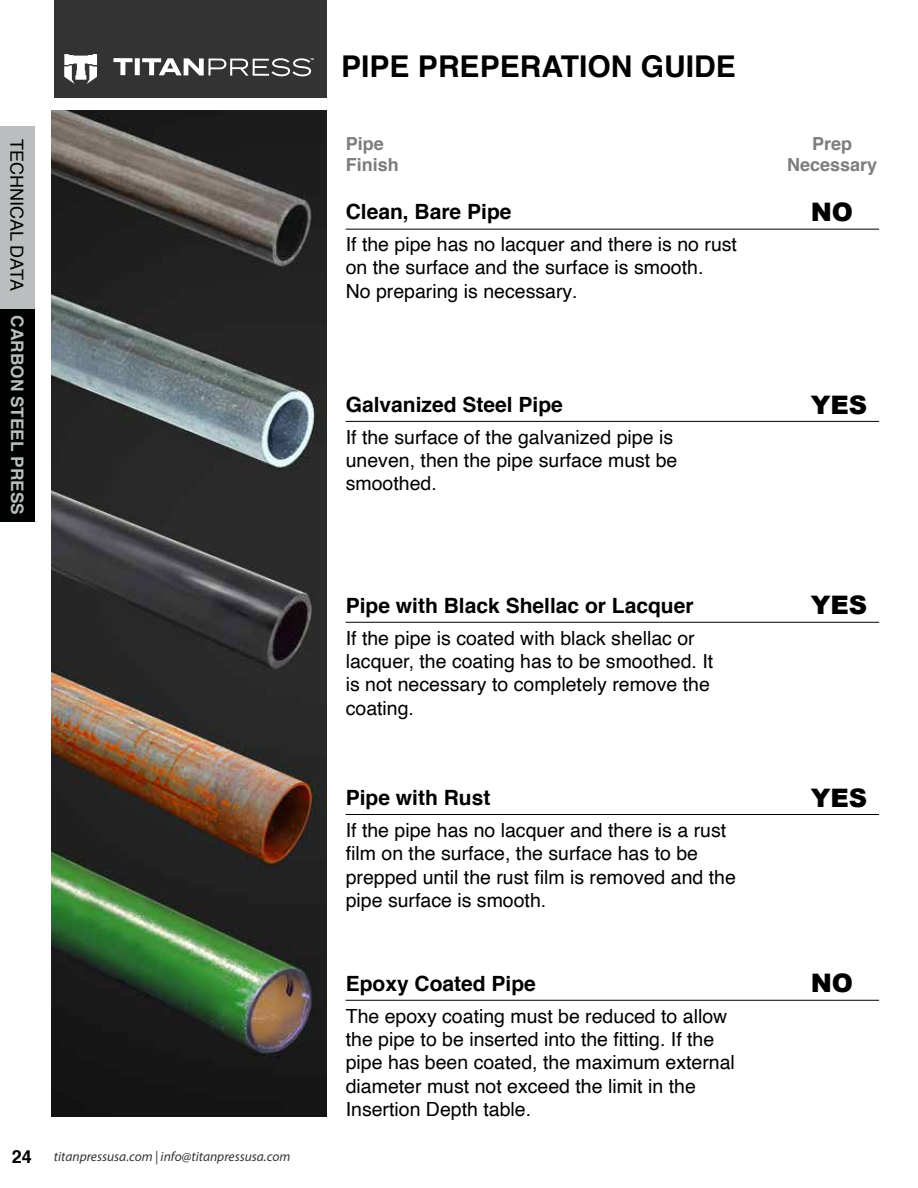
<style>
.page{position:relative;width:918px;height:1188px;background:#fff}
.page>*{position:absolute;margin:0;border:0;box-sizing:border-box;transform-origin:0 0}
.t1{font:700 30px "Helvetica";color:#000}
.t2{font:900 25.5px "Arial";color:#000}
.t3{font:700 21px "Helvetica";color:#000}
.t4{font:19.5px/23.4px "Helvetica";color:#000}
.t5{font:700 18px/21.6px "Helvetica";color:#7c7d7d;text-align:center}
.t6{font:18px "Helvetica";color:#000101}
.t7{font:700 17.25px "Helvetica";color:#bbbdbf}
.t8{font:italic 13.5px "Myriad Pro";color:#343433}
.t9{font:700 2.55px "Arial";color:#fff}
.s1{font-family:"Helvetica";font-weight:700;font-style:normal;font-size:18px;color:#000}
</style>
<div class="page">
<div style="left:54px;top:0;width:273px;height:97px;background:#333"></div>
<img style="left:52px;top:110px;width:274px;height:1007px">
<svg style="left:64px;top:54px;width:33px;height:30px"></svg>
<svg style="left:113px;top:58px;width:19px;height:17px"></svg>
<div style="left:135px;top:58px;width:5px;height:17px;background:#fff"></div>
<svg style="left:142px;top:58px;width:169px;height:18px"></svg>
<hr style="left:346px;top:229px;width:533px;height:1px;background:#000">
<hr style="left:346px;top:421px;width:533px;height:1px;background:#000">
<hr style="left:346px;top:622px;width:533px;height:1px;background:#000">
<hr style="left:346px;top:814px;width:533px;height:1px;background:#000">
<hr style="left:346px;top:1000px;width:533px;height:1px;background:#000">
<div style="left:0;top:126px;width:35px;height:183px;background:#bbbdbf"></div>
<div style="left:0;top:309px;width:35px;height:212px;background:#000101"></div>
<p class="t6" style="left:31px;top:139px;width:153px;rotate:90deg">TECHNICAL DATA</p>
<p class="t7" style="left:31px;top:315px;width:201px;rotate:90deg">CARBON STEEL PRESS</p>
<p class="t9" style="left:310px;top:57px;width:5px">TM</p>
<h1 class="t1" style="left:341px;top:42px;width:396px">PIPE PREPERATION GUIDE</h1>
<p class="t5" style="left:346px;top:133px;width:55px;text-align:left">Pipe<br>Finish</p>
<p class="t3" style="left:346px;top:195px;width:167px">Clean, Bare Pipe</p>
<p class="t4" style="left:346px;top:233px;width:393px">If the pipe has no lacquer and there is no rust on the surface and the surface is smooth.<br>No preparing is necessary.</p>
<p class="t3" style="left:346px;top:388px;width:219px">Galvanized Steel Pipe</p>
<p class="t4" style="left:346px;top:426px;width:333px">If the surface of the galvanized pipe is uneven, then the pipe surface must be smoothed.</p>
<p class="t8" style="left:12px;top:1149px;width:280px"><span class="s1">24</span> titanpressusa.com | info@titanpressusa.com</p>
<p class="t3" style="left:346px;top:589px;width:349px">Pipe with Black Shellac or Lacquer</p>
<p class="t4" style="left:346px;top:627px;width:369px">If the pipe is coated with black shellac or lacquer, the coating has to be smoothed. It is not necessary to completely remove the coating.</p>
<p class="t3" style="left:346px;top:781px;width:146px">Pipe with Rust</p>
<p class="t4" style="left:346px;top:819px;width:392px">If the pipe has no lacquer and there is a rust film on the surface, the surface has to be prepped until the rust film is removed and the pipe surface is smooth.</p>
<p class="t3" style="left:346px;top:967px;width:192px">Epoxy Coated Pipe</p>
<p class="t4" style="left:346px;top:1005px;width:391px">The epoxy coating must be reduced to allow the pipe to be inserted into the fitting. If the pipe has been coated, the maximum external diameter must not exceed the limit in the Insertion Depth table.</p>
<p class="t5" style="left:787px;top:133px;width:92px">Prep<br>Necessary</p>
<h2 class="t2" style="left:811px;top:197px;width:44px">NO</h2>
<h2 class="t2" style="left:811px;top:390px;width:58px">YES</h2>
<h2 class="t2" style="left:811px;top:591px;width:58px">YES</h2>
<h2 class="t2" style="left:811px;top:783px;width:58px">YES</h2>
<h2 class="t2" style="left:811px;top:969px;width:44px">NO</h2>
</div>
